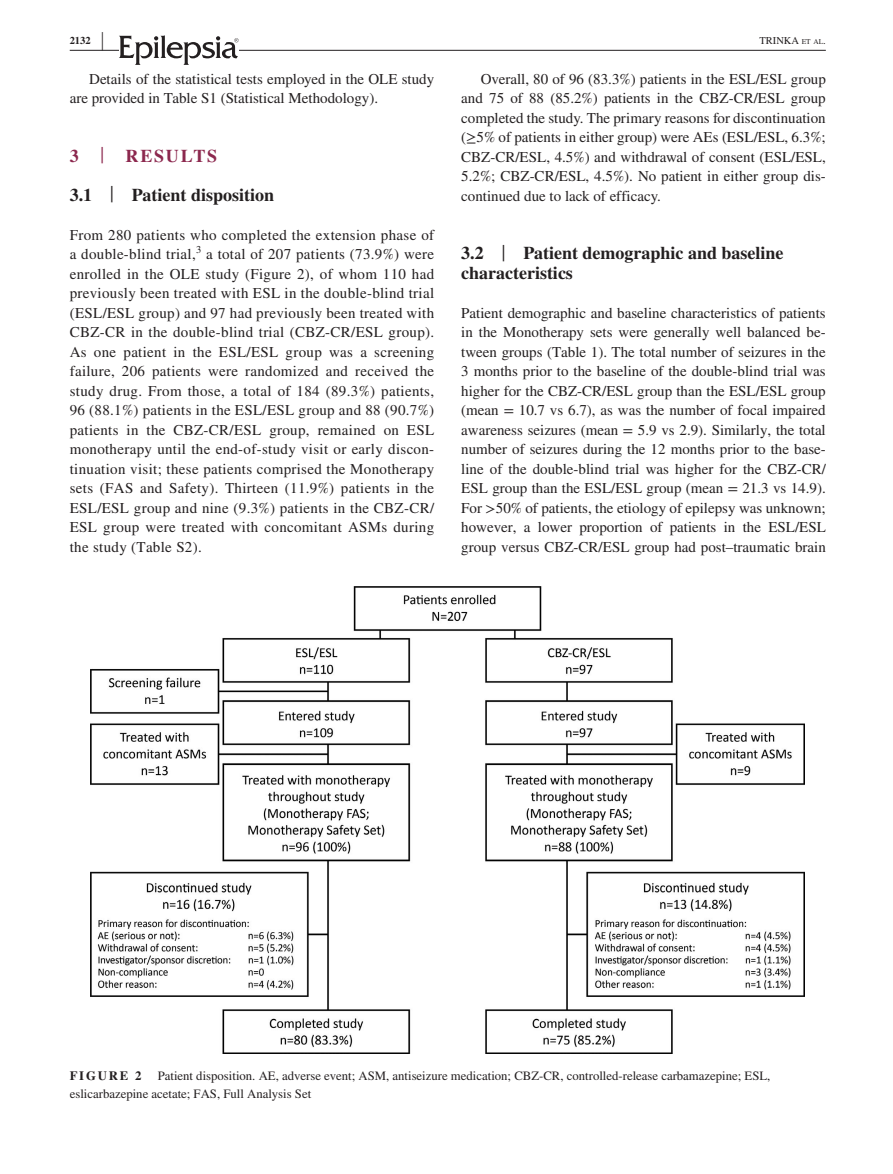
<style>
.page{position:relative;width:893px;height:1174px;background:#fff}
.page>*{position:absolute;margin:0;border:0;box-sizing:border-box;transform-origin:0 0}
.t1{font:700 25.95px "STIX";color:#231f20;scale:.36 1}
.t2{font:700 18px/39px "STIX";color:#231f20}
.t3{font:15px/19.5px "STIX";color:#231f20;text-align:justify}
.t4{font:15px/19.5px "STIX";letter-spacing:.02em;color:#231f20}
.t5{font:12.75px/18px "STIX";color:#231f20}
.t6{font:700 12.75px "STIX";letter-spacing:.14em;color:#231f20}
.t7{font:10.5px "STIX";color:#231f20}
.t8{font:700 10.5px "STIX";color:#231f20}
.t9{font:10.5px "STIX";color:#231f20}
.s1{font-size:7.35px}
.s2{color:#8c284e}
.s3{font-weight:400;font-size:23.7px;color:#8c284e}
.s4{font-weight:400;font-size:23.7px}
</style>
<div class="page">
<hr style="left:70px;top:50px;width:756px;height:1px;background:#231f20">
<svg style="left:119px;top:35px;width:120px;height:30px"></svg>
<img style="left:91px;top:586px;width:714px;height:467px">
<p class="t8" style="left:70px;top:34px;width:22px">2132</p>
<h1 class="t1" style="left:102px;top:26px;width:7px">|</h1>
<p class="t7" style="left:759px;top:33px;width:68px">TRINKA <span class="s1">et al</span>.</p>
<p class="t3" style="left:70px;top:70px;width:366px;text-indent:20px">Details of the statistical tests employed in the OLE study are provided in Table S1 (Statistical Methodology).</p>
<p class="t3" style="left:461px;top:70px;width:366px;text-indent:20px">Overall, 80 of 96 (83.3%) patients in the ESL/ESL group and 75 of 88 (85.2%) patients in the CBZ-CR/ESL group completed the study. The primary reasons for discontinuation (≥5% of patients in either group) were AEs (ESL/ESL, 6.3%; CBZ-CR/ESL, 4.5%) and withdrawal of consent (ESL/ESL, 5.2%; CBZ-CR/ESL, 4.5%). No patient in either group dis&shy;continued due to lack of efficacy.</p>
<p class="t2" style="left:70px;top:136px;width:206px"><span class="s2">3</span> <span class="s3">|</span> <span class="s2">RESULTS<br></span>3.1 <span class="s4">|</span> Patient disposition</p>
<p class="t4" style="left:70px;top:226px;width:366px">From 280 patients who completed the extension phase of a double-blind trial,</p>
<p class="t2" style="left:461px;top:243px;width:324px;line-height:19.5px">3.2 <span class="s4">|</span> Patient demographic and baseline characteristics</p>
<p class="t3" style="left:461px;top:304px;width:366px">Patient demographic and baseline characteristics of patients in the Monotherapy sets were generally well balanced be&shy;tween groups (Table 1). The total number of seizures in the 3 months prior to the baseline of the double-blind trial was higher for the CBZ-CR/ESL group than the ESL/ESL group (mean = 10.7 vs 6.7), as was the number of focal impaired awareness seizures (mean = 5.9 vs 2.9). Similarly, the total number of seizures during the 12 months prior to the base&shy;line of the double-blind trial was higher for the CBZ-CR/ ESL group than the ESL/ESL group (mean = 21.3 vs 14.9).<br>For &gt;50% of patients, the etiology of epilepsy was unknown; however, a lower proportion of patients in the ESL/ESL group versus CBZ-CR/ESL group had post–traumatic brain</p>
<p class="t9" style="left:196px;top:242px;width:7px">3</p>
<p class="t3" style="left:70px;top:245px;width:366px;text-indent:136px">a total of 207 patients (73.9%) were enrolled in the OLE study (Figure 2), of whom 110 had previously been treated with ESL in the double-blind trial (ESL/ESL group) and 97 had previously been treated with CBZ-CR in the double-blind trial (CBZ-CR/ESL group).<br>As one patient in the ESL/ESL group was a screening failure, 206 patients were randomized and received the study drug. From those, a total of 184 (89.3%) patients, 96 (88.1%) patients in the ESL/ESL group and 88 (90.7%) patients in the CBZ-CR/ESL group, remained on ESL monotherapy until the end-of-study visit or early discon&shy;tinuation visit; these patients comprised the Monotherapy sets (FAS and Safety). Thirteen (11.9%) patients in the ESL/ESL group and nine (9.3%) patients in the CBZ-CR/ ESL group were treated with concomitant ASMs during the study (Table S2).</p>
<p class="t6" style="left:70px;top:1068px;width:73px">FIGURE 2</p>
<p class="t5" style="left:70px;top:1067px;width:702px;text-indent:88px">Patient disposition. AE, adverse event; ASM, antiseizure medication; CBZ-CR, controlled-release carbamazepine; ESL, eslicarbazepine acetate; FAS, Full Analysis Set</p>
</div>
